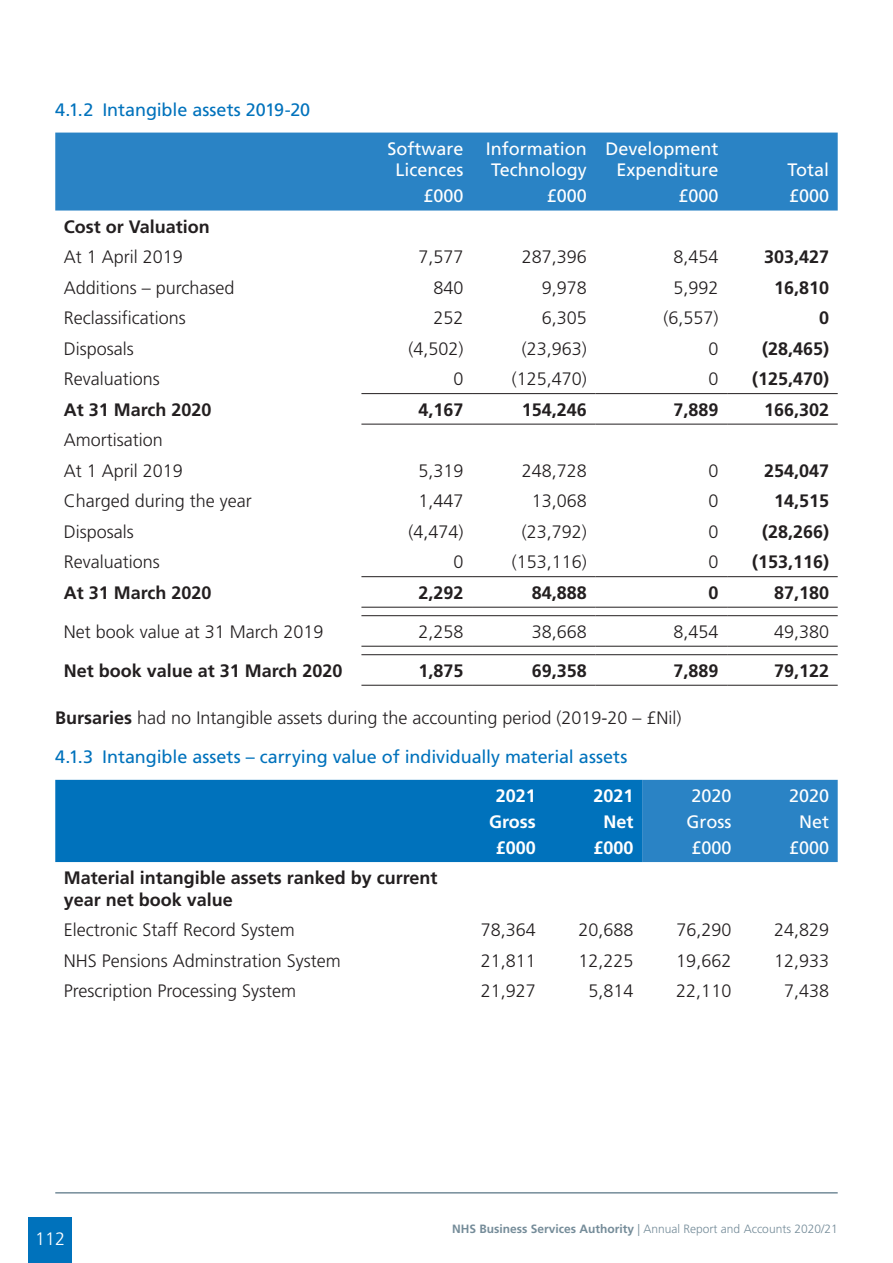
<style>
.page{position:relative;width:893px;height:1263px;background:#fff}
.page>*{position:absolute;margin:0;border:0;box-sizing:border-box;transform-origin:0 0}
.t1{font:300 18px/30.5px "Frutiger LT Std";color:#231f20}
.t2{font:700 18px/21.6px "Frutiger LT Std";color:#231f20}
.t3{font:18px/38.5px "Frutiger LT Std";letter-spacing:-.005em;color:#0072bc}
.t4{font:18px/25.8px "Frutiger LT Std";color:#fff;text-align:center}
.t5{font:700 18px/25.8px "Frutiger LT Std";color:#fff;text-align:center}
.t6{font:300 18px "Frutiger LT Std";color:#fff}
.t7{font:300 12px "Frutiger LT Std";color:#758c99}
.s1{font-weight:700;color:#231f20}
.s2{font-weight:300;color:#231f20}
.s3{font-weight:700}
</style>
<div class="page">
<div style="left:28px;top:1217px;width:44px;height:46px;background:#0072bc"></div>
<hr style="left:55px;top:1192px;width:783px;height:1px;background:#758c99">
<div style="left:55px;top:133px;width:783px;height:78px;background:#2a83c5"></div>
<hr style="left:361px;top:393px;width:111px;height:1px;background:#231f20">
<hr style="left:472px;top:393px;width:123px;height:1px;background:#231f20">
<hr style="left:595px;top:393px;width:132px;height:1px;background:#231f20">
<hr style="left:727px;top:393px;width:111px;height:1px;background:#231f20">
<hr style="left:361px;top:424px;width:111px;height:1px;background:#231f20">
<hr style="left:472px;top:424px;width:123px;height:1px;background:#231f20">
<hr style="left:595px;top:424px;width:132px;height:1px;background:#231f20">
<hr style="left:727px;top:424px;width:111px;height:1px;background:#231f20">
<hr style="left:361px;top:576px;width:111px;height:1px;background:#231f20">
<hr style="left:472px;top:576px;width:123px;height:1px;background:#231f20">
<hr style="left:595px;top:576px;width:132px;height:1px;background:#231f20">
<hr style="left:727px;top:576px;width:111px;height:1px;background:#231f20">
<hr style="left:361px;top:607px;width:111px;height:1px;background:#231f20">
<hr style="left:472px;top:607px;width:123px;height:1px;background:#231f20">
<hr style="left:595px;top:607px;width:132px;height:1px;background:#231f20">
<hr style="left:727px;top:607px;width:111px;height:1px;background:#231f20">
<hr style="left:361px;top:615px;width:111px;height:1px;background:#231f20">
<hr style="left:472px;top:615px;width:123px;height:1px;background:#231f20">
<hr style="left:595px;top:615px;width:132px;height:1px;background:#231f20">
<hr style="left:727px;top:615px;width:111px;height:1px;background:#231f20">
<hr style="left:361px;top:646px;width:111px;height:1px;background:#231f20">
<hr style="left:472px;top:646px;width:123px;height:1px;background:#231f20">
<hr style="left:595px;top:646px;width:132px;height:1px;background:#231f20">
<hr style="left:727px;top:646px;width:111px;height:1px;background:#231f20">
<hr style="left:361px;top:654px;width:111px;height:1px;background:#231f20">
<hr style="left:472px;top:654px;width:123px;height:1px;background:#231f20">
<hr style="left:595px;top:654px;width:132px;height:1px;background:#231f20">
<hr style="left:727px;top:654px;width:111px;height:1px;background:#231f20">
<hr style="left:361px;top:685px;width:111px;height:1px;background:#231f20">
<hr style="left:472px;top:685px;width:123px;height:1px;background:#231f20">
<hr style="left:595px;top:685px;width:132px;height:1px;background:#231f20">
<hr style="left:727px;top:685px;width:111px;height:1px;background:#231f20">
<div style="left:55px;top:780px;width:587px;height:82px;background:#0072bc"></div>
<div style="left:642px;top:780px;width:196px;height:82px;background:#2a83c5"></div>
<p class="t3" style="left:55px;top:90px;width:256px">4.1.2 Intangible assets 2019-20</p>
<p class="t4" style="left:387px;top:138px;width:78px;line-height:21.6px">Software<br>Licences</p>
<p class="t4" style="left:423px;top:183px;width:42px">£000</p>
<p class="t4" style="left:486px;top:138px;width:103px;line-height:21.6px;text-align:left">Information<br>Technology</p>
<p class="t4" style="left:547px;top:183px;width:42px">£000</p>
<p class="t4" style="left:606px;top:138px;width:115px;line-height:21.6px;text-align:right">Development<br>Expenditure</p>
<p class="t4" style="left:679px;top:183px;width:42px">£000</p>
<p class="t4" style="left:787px;top:157px;width:43px;text-align:left">Total £000</p>
<p class="t2" style="left:64px;top:216px;width:148px">Cost or Valuation</p>
<p class="t1" style="left:64px;top:242px;width:121px">At 1 April 2019</p>
<p class="t1" style="left:418px;top:242px;width:47px">7,577</p>
<p class="t1" style="left:522px;top:242px;width:67px">287,396</p>
<p class="t1" style="left:674px;top:242px;width:47px">8,454</p>
<p class="t2" style="left:764px;top:246px;width:67px">303,427</p>
<p class="t1" style="left:64px;top:272px;width:172px">Additions – purchased</p>
<p class="t1" style="left:433px;top:272px;width:32px">840</p>
<p class="t1" style="left:542px;top:272px;width:47px">9,978</p>
<p class="t1" style="left:674px;top:272px;width:47px">5,992</p>
<p class="t2" style="left:774px;top:277px;width:57px">16,810</p>
<p class="t1" style="left:64px;top:303px;width:123px">Reclassifications</p>
<p class="t1" style="left:433px;top:303px;width:32px">252</p>
<p class="t1" style="left:542px;top:303px;width:47px">6,305</p>
<p class="t1" style="left:664px;top:303px;width:57px">(6,557)</p>
<p class="t2" style="left:819px;top:307px;width:12px">0</p>
<p class="t1" style="left:64px;top:333px;width:72px">Disposals</p>
<p class="t1" style="left:408px;top:333px;width:57px">(4,502)</p>
<p class="t1" style="left:522px;top:333px;width:67px">(23,963)</p>
<p class="t1" style="left:709px;top:333px;width:12px">0</p>
<p class="t2" style="left:762px;top:338px;width:69px">(28,465)</p>
<p class="t1" style="left:64px;top:364px;width:98px">Revaluations</p>
<p class="t1" style="left:453px;top:364px;width:12px">0</p>
<p class="t1" style="left:512px;top:364px;width:77px">(125,470)</p>
<p class="t1" style="left:709px;top:364px;width:12px">0</p>
<p class="t2" style="left:752px;top:368px;width:79px">(125,470)</p>
<p class="t2" style="left:64px;top:399px;width:149px">At 31 March 2020</p>
<p class="t2" style="left:418px;top:399px;width:47px">4,167</p>
<p class="t2" style="left:522px;top:399px;width:67px">154,246</p>
<p class="t2" style="left:674px;top:399px;width:47px">7,889</p>
<p class="t2" style="left:764px;top:399px;width:67px">166,302</p>
<p class="t1" style="left:64px;top:425px;width:121px">Amortisation<br>At 1 April 2019</p>
<p class="t1" style="left:418px;top:455px;width:47px">5,319</p>
<p class="t1" style="left:522px;top:455px;width:67px">248,728</p>
<p class="t1" style="left:709px;top:455px;width:12px">0</p>
<p class="t2" style="left:764px;top:460px;width:67px">254,047</p>
<p class="t1" style="left:64px;top:486px;width:190px">Charged during the year</p>
<p class="t1" style="left:418px;top:486px;width:47px">1,447</p>
<p class="t1" style="left:532px;top:486px;width:57px">13,068</p>
<p class="t1" style="left:709px;top:486px;width:12px">0</p>
<p class="t2" style="left:774px;top:490px;width:57px">14,515</p>
<p class="t1" style="left:64px;top:516px;width:72px">Disposals</p>
<p class="t1" style="left:408px;top:516px;width:57px">(4,474)</p>
<p class="t1" style="left:522px;top:516px;width:67px">(23,792)</p>
<p class="t1" style="left:709px;top:516px;width:12px">0</p>
<p class="t2" style="left:762px;top:521px;width:69px">(28,266)</p>
<p class="t1" style="left:64px;top:547px;width:98px">Revaluations</p>
<p class="t1" style="left:453px;top:547px;width:12px">0</p>
<p class="t1" style="left:512px;top:547px;width:77px">(153,116)</p>
<p class="t1" style="left:709px;top:547px;width:12px">0</p>
<p class="t2" style="left:752px;top:551px;width:79px">(153,116)</p>
<p class="t2" style="left:64px;top:582px;width:149px">At 31 March 2020</p>
<p class="t2" style="left:418px;top:582px;width:47px">2,292</p>
<p class="t2" style="left:532px;top:582px;width:57px">84,888</p>
<p class="t2" style="left:709px;top:582px;width:12px">0</p>
<p class="t2" style="left:774px;top:582px;width:57px">87,180</p>
<p class="t1" style="left:64px;top:616px;width:261px">Net book value at 31 March 2019</p>
<p class="t1" style="left:418px;top:616px;width:47px">2,258</p>
<p class="t1" style="left:532px;top:616px;width:57px">38,668</p>
<p class="t1" style="left:674px;top:616px;width:47px">8,454</p>
<p class="t1" style="left:774px;top:616px;width:57px">49,380</p>
<p class="t2" style="left:64px;top:660px;width:280px">Net book value at 31 March 2020</p>
<p class="t2" style="left:418px;top:660px;width:47px">1,875</p>
<p class="t2" style="left:532px;top:660px;width:57px">69,358</p>
<p class="t2" style="left:674px;top:660px;width:47px">7,889</p>
<p class="t2" style="left:774px;top:660px;width:57px">79,122</p>
<p class="t3" style="left:55px;top:699px;width:628px"><span class="s1">Bursaries</span> <span class="s2">had no Intangible assets during the accounting period (2019-20 – £Nil)<br></span>4.1.3 Intangible assets – carrying value of individually material assets</p>
<p class="t5" style="left:489px;top:783px;width:48px">2021<br>Gross £000</p>
<p class="t5" style="left:594px;top:783px;width:42px">2021<br>Net £000</p>
<p class="t4" style="left:686px;top:783px;width:47px;text-align:justify">2020<br>Gross £000</p>
<p class="t4" style="left:789px;top:783px;width:42px">2020<br>Net £000</p>
<p class="t2" style="left:64px;top:867px;width:375px">Material intangible assets ranked by current year net book value</p>
<p class="t1" style="left:64px;top:915px;width:232px">Electronic Staff Record System</p>
<p class="t1" style="left:481px;top:915px;width:57px">78,364</p>
<p class="t1" style="left:578px;top:915px;width:57px">20,688</p>
<p class="t1" style="left:676px;top:915px;width:57px">76,290</p>
<p class="t1" style="left:774px;top:915px;width:57px">24,829</p>
<p class="t1" style="left:64px;top:945px;width:279px">NHS Pensions Adminstration System</p>
<p class="t1" style="left:481px;top:945px;width:57px">21,811</p>
<p class="t1" style="left:578px;top:945px;width:57px">12,225</p>
<p class="t1" style="left:676px;top:945px;width:57px">19,662</p>
<p class="t1" style="left:774px;top:945px;width:57px">12,933</p>
<p class="t1" style="left:64px;top:976px;width:234px">Prescription Processing System</p>
<p class="t1" style="left:481px;top:976px;width:57px">21,927</p>
<p class="t1" style="left:588px;top:976px;width:47px">5,814</p>
<p class="t1" style="left:676px;top:976px;width:57px">22,110</p>
<p class="t1" style="left:784px;top:976px;width:47px">7,438</p>
<p class="t6" style="left:35px;top:1229px;width:32px">112</p>
<p class="t7" style="left:452px;top:1222px;width:387px"><span class="s3">NHS Business Services Authority</span> | Annual Report and Accounts 2020/21</p>
</div>
